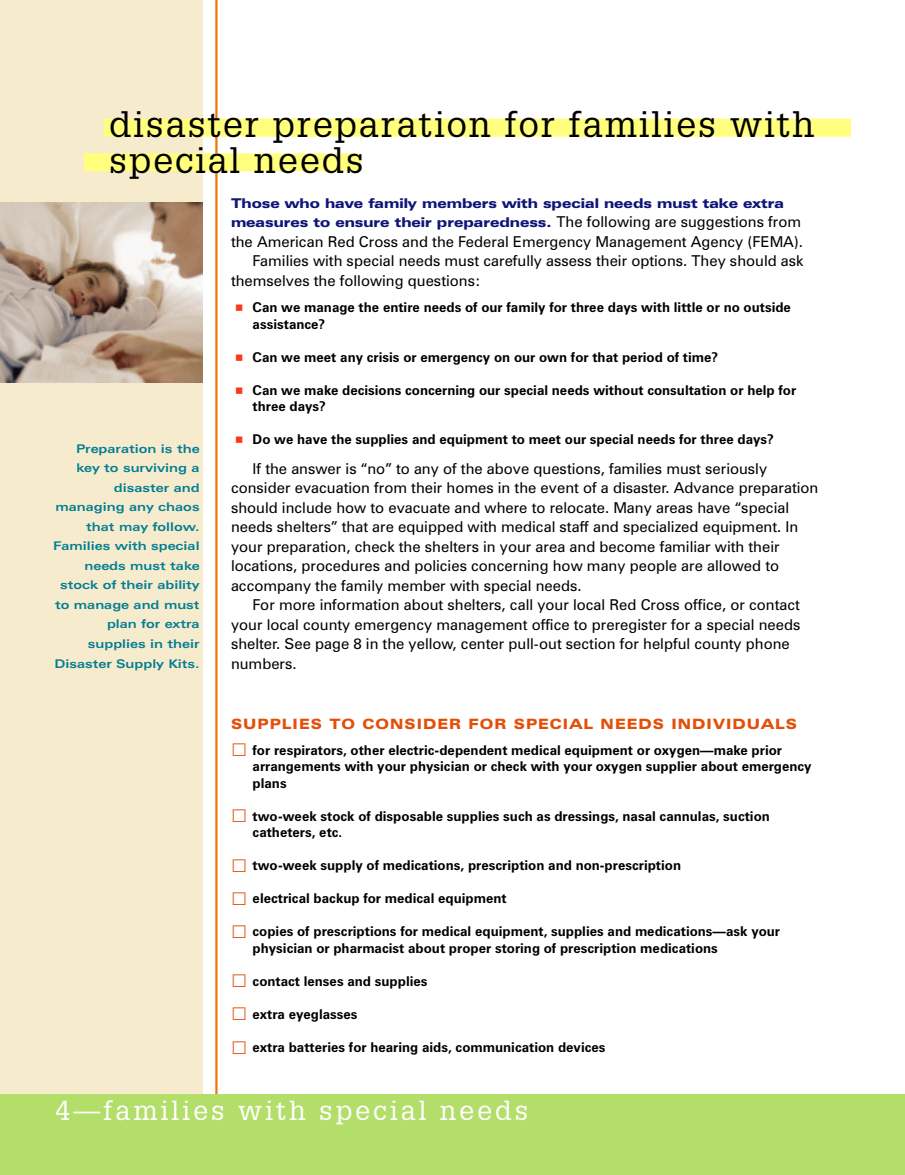
<style>
.page{position:relative;width:905px;height:1175px;background:#fff}
.page>*{position:absolute;margin:0;border:0;box-sizing:border-box;transform-origin:0 0}
.t1{font:36px/36px "Glypha";letter-spacing:.055em;color:#000}
.t2{font:27px "Glypha";letter-spacing:.11em;color:#fff}
.t3{font:15px/19.5px "Zurich BT";color:#000}
.t4{font:900 expanded 14.25px "Zurich BT";letter-spacing:.075em;color:#e34f09}
.t5{font:700 13.5px/16.5px "Zurich BT";color:#000}
.t6{font:900 expanded 13.5px/19.5px "Zurich BT";color:#0f1477}
.t7{font:700 expanded 12px/19.5px "Zurich BT";color:#027e93;text-align:right}
.s1{font-weight:400;font-stretch:normal;font-size:15px;color:#000}
.s2{font-family:"Quirks ICG";font-weight:400;font-size:18px;color:#fe3619}
.s3{font-family:"Quirks ICG";font-weight:400;font-size:18px;color:#e34f09}
</style>
<div class="page">
<hr style="left:215px;top:0;width:2px;height:1149px;background:#f07507">
<div style="left:0;top:0;width:202px;height:1174px;background:#f7ebcd"></div>
<div style="left:0;top:1094px;width:904px;height:80px;background:#b3de69"></div>
<div style="left:104px;top:119px;width:746px;height:18px;background:#ffff7d"></div>
<div style="left:84px;top:153px;width:276px;height:18px;background:#ffff7d"></div>
<img style="left:0;top:203px;width:202px;height:179px">
<h1 class="t1" style="left:109px;top:106px;width:706px">disaster preparation for families with special needs</h1>
<p class="t7" style="left:53px;top:440px;width:148px">Preparation is the key to surviving a disaster and managing any chaos that may follow.<br>Families with special needs must take stock of their ability to manage and must plan for extra supplies in their<br>Disaster Supply Kits.</p>
<p class="t6" style="left:231px;top:194px;width:571px">Those who have family members with special needs must take extra measures to ensure their preparedness. <span class="s1">The following are suggestions from</span></p>
<p class="t3" style="left:231px;top:233px;width:573px">the American Red Cross and the Federal Emergency Management Agency (FEMA).</p>
<p class="t3" style="left:252px;top:253px;width:552px">Families with special needs must carefully assess their options. They should ask</p>
<p class="t3" style="left:231px;top:272px;width:251px">themselves the following questions:</p>
<p class="t5" style="left:252px;top:300px;width:540px;text-indent:-22px"><span class="s2">E</span> Can we manage the entire needs of our family for three days with little or no outside assistance?</p>
<p class="t5" style="left:231px;top:350px;width:489px"><span class="s2">E</span> Can we meet any crisis or emergency on our own for that period of time?</p>
<p class="t5" style="left:252px;top:383px;width:545px;text-indent:-22px"><span class="s2">E</span> Can we make decisions concerning our special needs without consultation or help for three days?</p>
<p class="t5" style="left:231px;top:432px;width:544px"><span class="s2">E</span> Do we have the supplies and equipment to meet our special needs for three days?</p>
<p class="t3" style="left:231px;top:460px;width:589px;text-indent:22px">If the answer is “no” to any of the above questions, families must seriously consider evacuation from their homes in the event of a disaster. Advance preparation should include how to evacuate and where to relocate. Many areas have “special needs shelters” that are equipped with medical staff and specialized equipment. In your preparation, check the shelters in your area and become familiar with their locations, procedures and policies concerning how many people are allowed to accompany the family member with special needs.</p>
<p class="t3" style="left:231px;top:596px;width:571px;text-indent:22px">For more information about shelters, call your local Red Cross office, or contact your local county emergency management office to preregister for a special needs shelter. See page 8 in the yellow, center pull-out section for helpful county phone numbers.</p>
<p class="t4" style="left:231px;top:718px;width:567px">SUPPLIES TO CONSIDER FOR SPECIAL NEEDS INDIVIDUALS</p>
<p class="t5" style="left:252px;top:743px;width:560px;text-indent:-22px"><span class="s3">A</span> for respirators, other electric-dependent medical equipment or oxygen—make prior arrangements with your physician or check with your oxygen supplier about emergency plans</p>
<p class="t5" style="left:252px;top:809px;width:519px;text-indent:-22px"><span class="s3">A</span> two-week stock of disposable supplies such as dressings, nasal cannulas, suction catheters, etc.</p>
<p class="t5" style="left:231px;top:858px;width:451px"><span class="s3">A</span> two-week supply of medications, prescription and non-prescription</p>
<p class="t5" style="left:231px;top:891px;width:277px"><span class="s3">A</span> electrical backup for medical equipment</p>
<p class="t5" style="left:252px;top:924px;width:529px;text-indent:-22px"><span class="s3">A</span> copies of prescriptions for medical equipment, supplies and medications—ask your physician or pharmacist about proper storing of prescription medications</p>
<p class="t5" style="left:231px;top:974px;width:198px"><span class="s3">A</span> contact lenses and supplies</p>
<p class="t5" style="left:231px;top:1007px;width:128px"><span class="s3">A</span> extra eyeglasses</p>
<p class="t5" style="left:231px;top:1040px;width:376px"><span class="s3">A</span> extra batteries for hearing aids, communication devices</p>
<h2 class="t2" style="left:56px;top:1094px;width:474px">4—families with special needs</h2>
</div>
